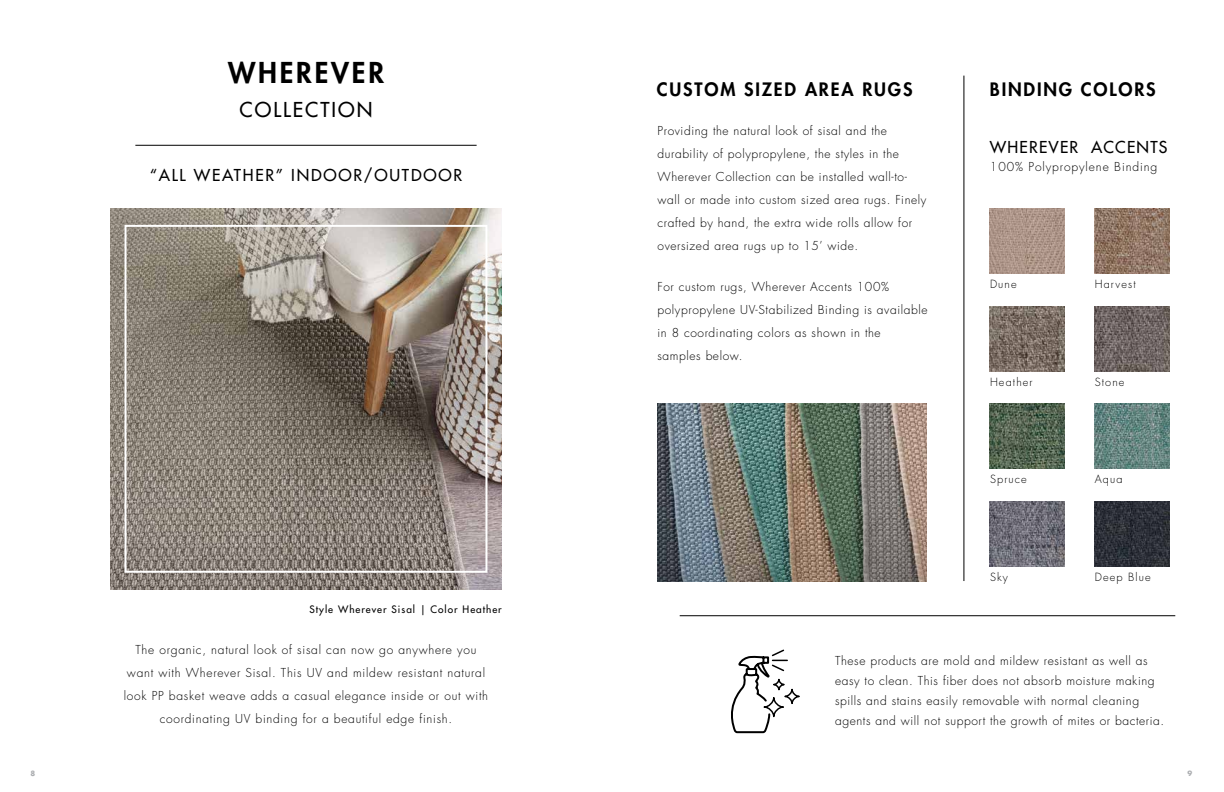
<style>
.page{position:relative;width:1224px;height:792px;background:#fff}
.page>*{position:absolute;margin:0;border:0;box-sizing:border-box;transform-origin:0 0}
.t1{font:800 28px "Futura Std";letter-spacing:.1em;color:#000}
.t2{font:500 20px "Futura Std";letter-spacing:.1em;color:#000}
.t3{font:800 18px "Futura Std";letter-spacing:.1em;color:#000}
.t4{font:500 16px "Futura Std";letter-spacing:.11em;color:#000}
.t5{font:500 16px "Futura Std";letter-spacing:.075em;color:#000}
.t6{font:300 12px/23px "Futura Std";letter-spacing:.05em;color:#000}
.t7{font:300 12px "Futura Std";letter-spacing:.075em;color:#000}
.t8{font:300 11px "Futura Std";letter-spacing:.1em;color:#000}
.t9{font:500 10px "Futura Std";letter-spacing:.1em;color:#000}
.t10{font:700 7px "Futura Std";color:#abadb0}
</style>
<div class="page">
<img style="left:110px;top:208px;width:392px;height:381px">
<hr style="left:135px;top:145px;width:342px;height:1px;background:#000">
<hr style="left:680px;top:615px;width:495px;height:1px;background:#000">
<hr style="left:964px;top:76px;width:1px;height:505px;background:#000">
<div style="left:125px;top:225px;width:362px;height:348px;border:2px solid #fff"></div>
<img style="left:1095px;top:404px;width:75px;height:65px">
<img style="left:1095px;top:306px;width:75px;height:65px">
<img style="left:989px;top:502px;width:76px;height:64px">
<img style="left:989px;top:404px;width:76px;height:65px">
<img style="left:989px;top:306px;width:76px;height:65px">
<img style="left:1095px;top:208px;width:75px;height:65px">
<img style="left:1095px;top:502px;width:75px;height:64px">
<img style="left:989px;top:208px;width:76px;height:65px">
<img style="left:657px;top:404px;width:270px;height:177px">
<svg style="left:731px;top:649px;width:69px;height:85px"></svg>
<h1 class="t1" style="left:228px;top:55px;width:157px">WHEREVER</h1>
<h2 class="t2" style="left:240px;top:97px;width:134px">COLLECTION</h2>
<h3 class="t4" style="left:150px;top:165px;width:314px">“ALL WEATHER” INDOOR/OUTDOOR</h3>
<p class="t9" style="left:309px;top:603px;width:194px">Style Wherever Sisal | Color Heather</p>
<h3 class="t3" style="left:657px;top:78px;width:257px">CUSTOM SIZED AREA RUGS</h3>
<h3 class="t3" style="left:990px;top:78px;width:167px">BINDING COLORS</h3>
<p class="t6" style="left:658px;top:120px;width:270px">Providing the natural look of sisal and the durability of polypropylene, the styles in the Wherever Collection can be installed wall-to&shy;wall or made into custom sized area rugs. Finely crafted by hand, the extra wide rolls allow for oversized area rugs up to 15’ wide.</p>
<p class="t6" style="left:658px;top:276px;width:271px">For custom rugs, Wherever Accents 100% polypropylene UV-Stabilized Binding is available in 8 coordinating colors as shown in the<br>samples below.</p>
<h3 class="t5" style="left:990px;top:137px;width:179px">WHEREVER ACCENTS</h3>
<p class="t7" style="left:990px;top:159px;width:169px">100% Polypropylene Binding</p>
<p class="t8" style="left:990px;top:277px;width:28px">Dune</p>
<p class="t8" style="left:1095px;top:277px;width:42px">Harvest</p>
<p class="t8" style="left:990px;top:375px;width:44px">Heather</p>
<p class="t8" style="left:1095px;top:375px;width:31px">Stone</p>
<p class="t8" style="left:990px;top:473px;width:38px">Spruce</p>
<p class="t8" style="left:1095px;top:473px;width:29px">Aqua</p>
<p class="t8" style="left:990px;top:570px;width:19px">Sky</p>
<p class="t8" style="left:1095px;top:570px;width:57px">Deep Blue</p>
<p class="t6" style="left:124px;top:639px;width:366px;text-align:center">The organic, natural look of sisal can now go anywhere you want with Wherever Sisal. This UV and mildew resistant natural look PP basket weave adds a casual elegance inside or out with coordinating UV binding for a beautiful edge finish.</p>
<p class="t6" style="left:835px;top:651px;width:331px;line-height:20px">These products are mold and mildew resistant as well as easy to clean. This fiber does not absorb moisture making spills and stains easily removable with normal cleaning agents and will not support the growth of mites or bacteria.</p>
<p class="t10" style="left:31px;top:769px;width:6px">8</p>
<p class="t10" style="left:1188px;top:769px;width:6px">9</p>
</div>
